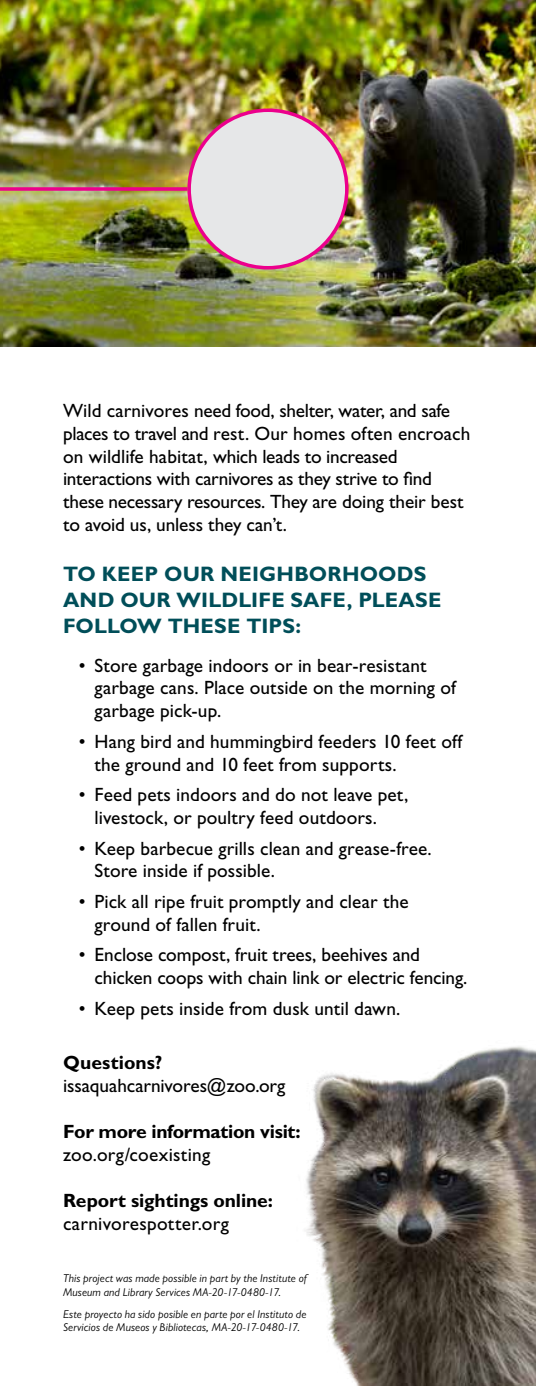
<style>
.page{position:relative;width:536px;height:1386px;background:#fff}
.page>*{position:absolute;margin:0;border:0;box-sizing:border-box;transform-origin:0 0}
.t1{font:700 21px/26.2px "Gill Sans Std";letter-spacing:.01em;color:#004e59}
.t2{font:19.25px/22.8px "Gill Sans Std";color:#000}
.t3{font:700 19.25px "Gill Sans Std";letter-spacing:-.005em;color:#000}
.t4{font:italic 11.38px/13.7px "Gill Sans MT Std";letter-spacing:.01em;color:#000}
</style>
<div class="page">
<img style="left:305px;top:1046px;width:231px;height:340px">
<img style="left:0;top:0;width:536px;height:346px">
<div style="left:189px;top:110px;width:157px;height:158px;background:#e6e7e8;border-radius:50%"></div>
<div style="left:187px;top:108px;width:161px;height:162px;border:4px solid #ec008c;border-radius:50%"></div>
<svg style="left:0;top:187px;width:187px;height:4px"></svg>
<p class="t2" style="left:63px;top:399px;width:408px">Wild carnivores need food, shelter, water, and safe places to travel and rest. Our homes often encroach on wildlife habitat, which leads to increased interactions with carnivores as they strive to find these necessary resources. They are doing their best to avoid us, unless they can’t.</p>
<p class="t1" style="left:63px;top:560px;width:380px">TO KEEP OUR NEIGHBORHOODS<br>AND OUR WILDLIFE SAFE, PLEASE<br>FOLLOW THESE TIPS:</p>
<p class="t2" style="left:94px;top:654px;width:363px;text-indent:-16px">• Store garbage indoors or in bear-resistant garbage cans. Place outside on the morning of garbage pick-up.</p>
<p class="t2" style="left:94px;top:730px;width:369px;text-indent:-16px">• Hang bird and hummingbird feeders 10 feet off the ground and 10 feet from supports.</p>
<p class="t2" style="left:94px;top:784px;width:315px;text-indent:-16px">• Feed pets indoors and do not leave pet, livestock, or poultry feed outdoors.</p>
<p class="t2" style="left:94px;top:837px;width:338px;text-indent:-16px">• Keep barbecue grills clean and grease-free.<br>Store inside if possible.</p>
<p class="t2" style="left:94px;top:890px;width:315px;text-indent:-16px">• Pick all ripe fruit promptly and clear the ground of fallen fruit.</p>
<p class="t2" style="left:94px;top:944px;width:374px;text-indent:-16px">• Enclose compost, fruit trees, beehives and chicken coops with chain link or electric fencing.</p>
<p class="t2" style="left:79px;top:997px;width:323px">• Keep pets inside from dusk until dawn.</p>
<p class="t3" style="left:63px;top:1051px;width:101px">Questions?</p>
<p class="t2" style="left:63px;top:1074px;width:224px">issaquahcarnivores@zoo.org</p>
<p class="t3" style="left:63px;top:1120px;width:239px">For more information visit:</p>
<p class="t2" style="left:63px;top:1143px;width:149px">zoo.org/coexisting</p>
<p class="t3" style="left:63px;top:1189px;width:211px">Report sightings online:</p>
<p class="t2" style="left:63px;top:1212px;width:167px">carnivorespotter.org</p>
<p class="t4" style="left:63px;top:1272px;width:245px">This project was made possible in part by the Institute of<br>Museum and Library Services MA-20-17-0480-17.</p>
<p class="t4" style="left:63px;top:1307px;width:245px">Este proyecto ha sido posible en parte por el Instituto de<br>Servicios de Museos y Bibliotecas, MA-20-17-0480-17.</p>
</div>
